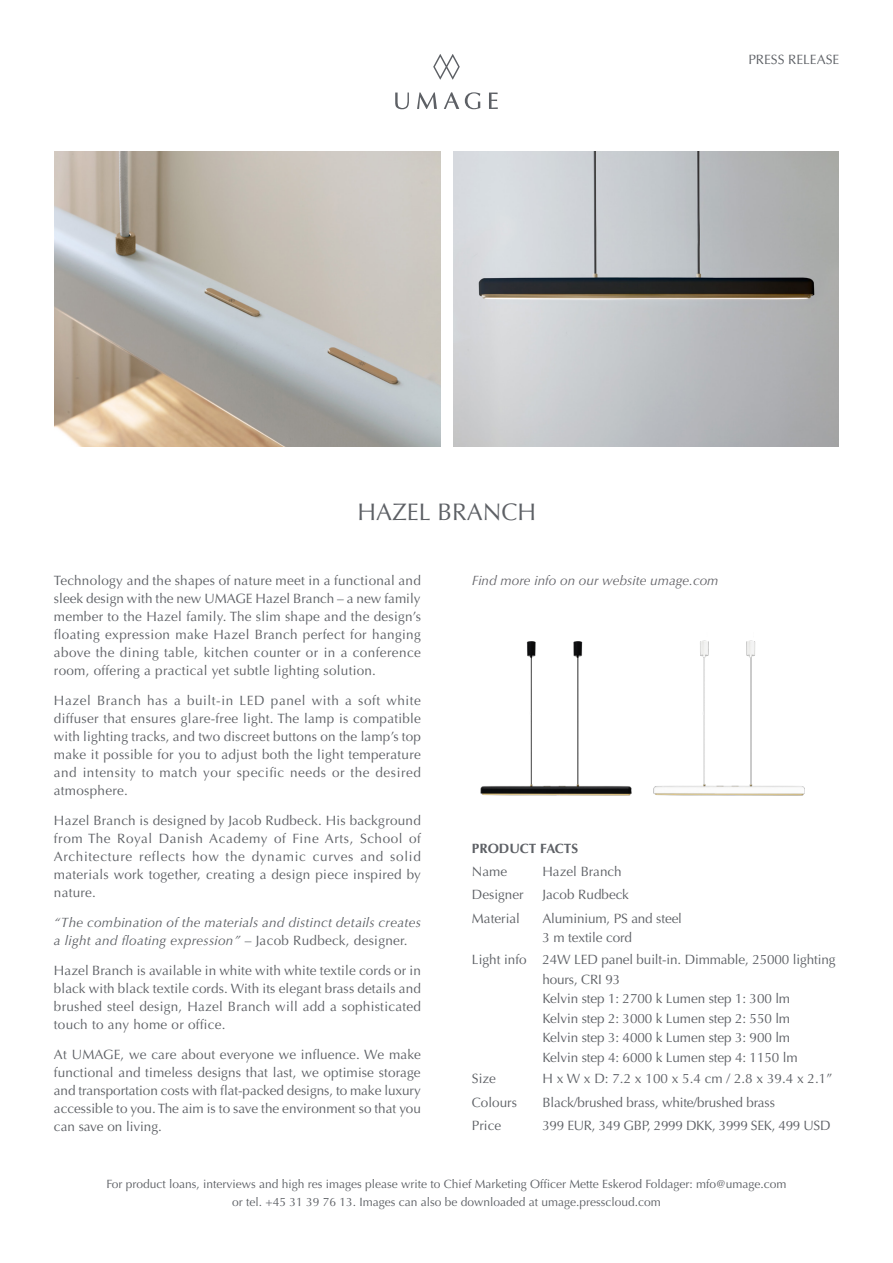
<style>
.page{position:relative;width:893px;height:1263px;background:#fff}
.page>*{position:absolute;margin:0;border:0;box-sizing:border-box;transform-origin:0 0}
.t1{font:24px "Optima LT Std";color:#5d6065}
.t2{font:13.5px/18px "Optima LT Std";color:#5d6065;text-align:justify}
.t3{font:italic 13.5px/18px "Optima LT Std";letter-spacing:.02em;color:#5d6065}
.t4{font:13.5px "Optima LT Std";letter-spacing:-.025em;color:#5d6065}
.t5{font:italic 13.5px "Optima LT Std";color:#65656a}
.t6{font:700 13.5px "Optima LT Std";color:#5d6065}
.t7{font:12px/18px "Optima LT Std";color:#5d6065;text-align:center}
.s1{font-style:normal}
</style>
<div class="page">
<svg style="left:489px;top:93px;width:9px;height:16px"></svg>
<svg style="left:433px;top:54px;width:27px;height:26px"></svg>
<svg style="left:395px;top:93px;width:14px;height:16px"></svg>
<svg style="left:417px;top:92px;width:20px;height:17px"></svg>
<svg style="left:444px;top:92px;width:15px;height:17px"></svg>
<svg style="left:465px;top:92px;width:15px;height:17px"></svg>
<img style="left:54px;top:152px;width:386px;height:294px">
<img style="left:453px;top:152px;width:386px;height:294px">
<img style="left:480px;top:640px;width:325px;height:156px">
<h1 class="t1" style="left:357px;top:497px;width:180px">HAZEL BRANCH</h1>
<p class="t2" style="left:748px;top:51px;width:92px">PRESS RELEASE</p>
<p class="t2" style="left:54px;top:571px;width:369px">Technology and the shapes of nature meet in a functional and sleek design with the new UMAGE Hazel Branch – a new family member to the Hazel family. The slim shape and the design’s floating expression make Hazel Branch perfect for hanging above the dining table, kitchen counter or in a conference room, offering a practical yet subtle lighting solution.</p>
<p class="t2" style="left:54px;top:691px;width:369px">Hazel Branch has a built-in LED panel with a soft white diffuser that ensures glare-free light. The lamp is compatible with lighting tracks, and two discreet buttons on the lamp’s top make it possible for you to adjust both the light temperature and intensity to match your specific needs or the desired atmosphere.</p>
<p class="t2" style="left:54px;top:811px;width:369px">Hazel Branch is designed by Jacob Rudbeck. His background from The Royal Danish Academy of Fine Arts, School of Architecture reflects how the dynamic curves and solid materials work together, creating a design piece inspired by nature.</p>
<p class="t3" style="left:54px;top:913px;width:368px">“The combination of the materials and distinct details creates a light and floating expression” <span class="s1">– Jacob Rudbeck, designer.</span></p>
<p class="t2" style="left:54px;top:961px;width:368px">Hazel Branch is available in white with white textile cords or in black with black textile cords. With its elegant brass details and brushed steel design, Hazel Branch will add a sophisticated touch to any home or office.</p>
<p class="t2" style="left:54px;top:1045px;width:369px">At UMAGE, we care about everyone we influence. We make functional and timeless designs that last, we optimise storage and transportation costs with flat-packed designs, to make luxury accessible to you. The aim is to save the environment so that you can save on living.</p>
<p class="t5" style="left:472px;top:572px;width:248px">Find more info on our website umage.com</p>
<p class="t6" style="left:472px;top:840px;width:108px">PRODUCT FACTS</p>
<p class="t2" style="left:472px;top:862px;width:37px">Name</p>
<p class="t2" style="left:542px;top:862px;width:81px">Hazel Branch</p>
<p class="t2" style="left:472px;top:886px;width:53px">Designer</p>
<p class="t2" style="left:542px;top:886px;width:88px">Jacob Rudbeck</p>
<p class="t2" style="left:472px;top:909px;width:50px">Material</p>
<p class="t2" style="left:542px;top:908px;width:141px;line-height:19.5px">Aluminium, PS and steel<br>3 m textile cord</p>
<p class="t2" style="left:542px;top:950px;width:295px;line-height:19.5px;text-align:left;text-indent:-70px">Light info 24W LED panel built-in. Dimmable, 25000 lighting hours, CRI 93<br>Kelvin step 1: 2700 k Lumen step 1: 300 lm<br>Kelvin step 2: 3000 k Lumen step 2: 550 lm<br>Kelvin step 3: 4000 k Lumen step 3: 900 lm<br>Kelvin step 4: 6000 k Lumen step 4: 1150 lm</p>
<p class="t2" style="left:472px;top:1070px;width:26px">Size</p>
<p class="t2" style="left:542px;top:1070px;width:291px">H x W x D: 7.2 x 100 x 5.4 cm / 2.8 x 39.4 x 2.1”</p>
<p class="t2" style="left:472px;top:1093px;width:47px">Colours</p>
<p class="t2" style="left:542px;top:1093px;width:234px">Black/brushed brass, white/brushed brass</p>
<p class="t2" style="left:472px;top:1117px;width:31px">Price</p>
<p class="t4" style="left:542px;top:1118px;width:290px">399 EUR, 349 GBP, 2999 DKK, 3999 SEK, 499 USD</p>
<p class="t7" style="left:106px;top:1175px;width:682px">For product loans, interviews and high res images please write to Chief Marketing Officer Mette Eskerod Foldager: mfo@umage.com or tel. +45 31 39 76 13. Images can also be downloaded at umage.presscloud.com</p>
</div>
